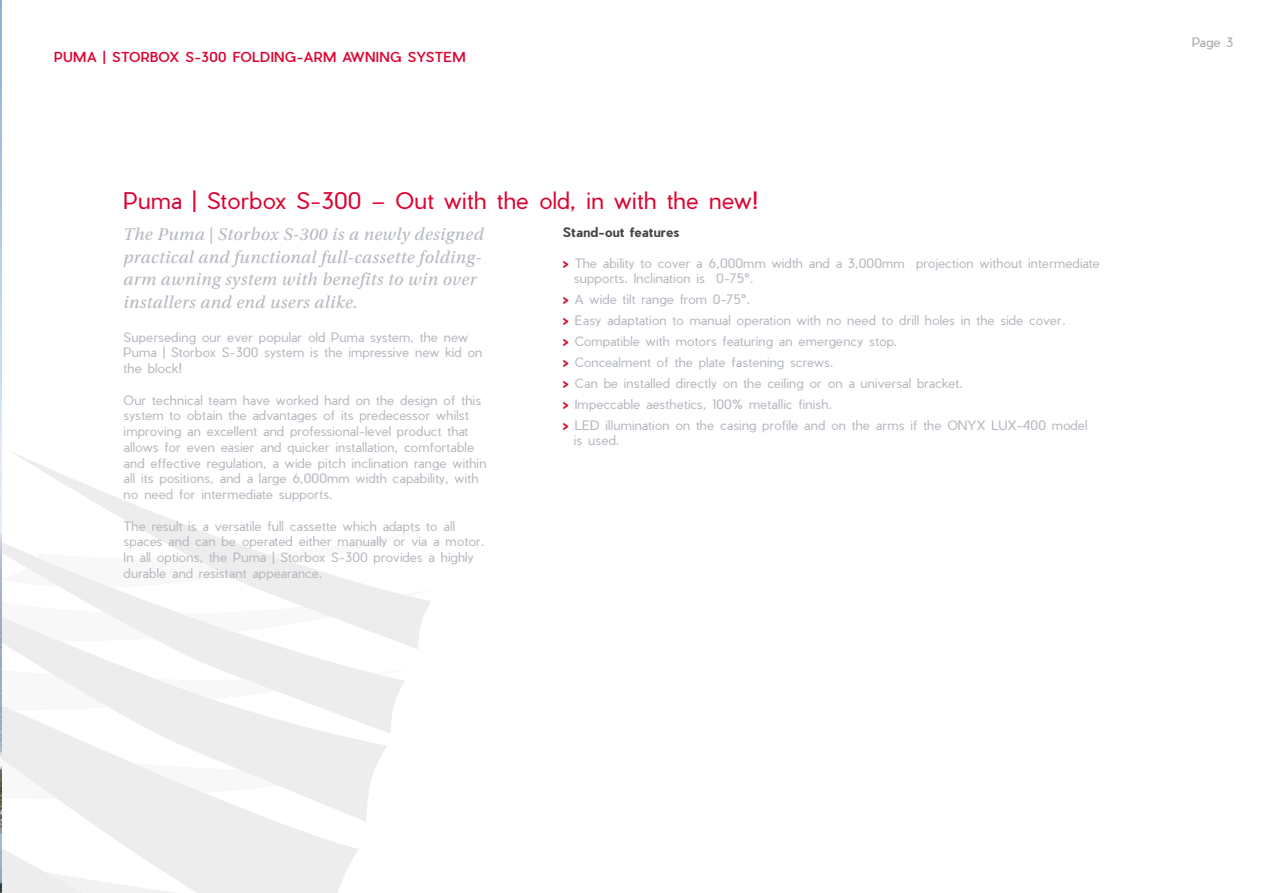
<style>
.page{position:relative;width:1263px;height:893px;background:#fff}
.page>*{position:absolute;margin:0;border:0;box-sizing:border-box;transform-origin:0 0}
.t1{font:300 22.5px "Pier Sans";letter-spacing:.025em;color:#dd0432}
.t2{font:italic 18px/22.5px "Utopia Std";letter-spacing:.025em;color:#b4b8bf}
.t3{font:500 13.5px "Pier Sans";letter-spacing:.035em;color:#dd0432}
.t4{font:300 12.75px/15.8px "Pier Sans";letter-spacing:.015em;color:#b4b8bf}
.t5{font:700 12.75px "Pier Sans";letter-spacing:.025em;color:#454545}
.t6{font:300 12.75px "Pier Sans";color:#a5a7aa}
.s1{font-weight:700;color:#d10d2e}
</style>
<div class="page">
<svg style="left:341px;top:736px;width:46px;height:85px;fill:#ededed"></svg>
<svg style="left:1px;top:513px;width:391px;height:220px;fill:#f1f1f2"></svg>
<svg style="left:7px;top:452px;width:412px;height:197px"></svg>
<svg style="left:1px;top:521px;width:430px;height:120px"></svg>
<svg style="left:1px;top:658px;width:404px;height:53px"></svg>
<svg style="left:374px;top:770px;width:6px;height:2px"></svg>
<svg style="left:1px;top:719px;width:340px;height:174px"></svg>
<img style="left:0;top:0;width:1px;height:893px">
<p class="t3" style="left:54px;top:48px;width:413px">PUMA | STORBOX S-300 FOLDING-ARM AWNING SYSTEM</p>
<h1 class="t1" style="left:123px;top:186px;width:636px">Puma | Storbox S-300 – Out with the old, in with the new!</h1>
<h2 class="t2" style="left:123px;top:223px;width:362px">The Puma | Storbox S-300 is a newly designed practical and functional full-cassette folding&shy;arm awning system with benefits to win over installers and end users alike.</h2>
<p class="t4" style="left:124px;top:329px;width:360px">Superseding our ever popular old Puma system, the new<br>Puma | Storbox S-300 system is the impressive new kid on the block!</p>
<p class="t4" style="left:124px;top:392px;width:364px">Our technical team have worked hard on the design of this system to obtain the advantages of its predecessor whilst improving an excellent and professional-level product that allows for even easier and quicker installation, comfortable and effective regulation, a wide pitch inclination range within all its positions, and a large 6,000mm width capability, with no need for intermediate supports.</p>
<p class="t4" style="left:124px;top:518px;width:362px">The result is a versatile full cassette which adapts to all spaces and can be operated either manually or via a motor.<br>In all options, the Puma | Storbox S-300 provides a highly durable and resistant appearance.</p>
<p class="t5" style="left:563px;top:223px;width:118px">Stand-out features</p>
<p class="t4" style="left:574px;top:255px;width:527px;line-height:15.3px;text-indent:-11px"><span class="s1">&gt;</span> The ability to cover a 6,000mm width and a 3,000mm projection without intermediate supports. Inclination is 0-75°.</p>
<p class="t4" style="left:563px;top:289px;width:526px;line-height:21px"><span class="s1">&gt;</span> A wide tilt range from 0-75°.<br><span class="s1">&gt;</span> Easy adaptation to manual operation with no need to drill holes in the side cover.<br><span class="s1">&gt;</span> Compatible with motors featuring an emergency stop.<br><span class="s1">&gt;</span> Concealment of the plate fastening screws.<br><span class="s1">&gt;</span> Can be installed directly on the ceiling or on a universal bracket.<br><span class="s1">&gt;</span> Impeccable aesthetics, 100% metallic finish.<br><span class="s1">&gt;</span> LED illumination on the casing profile and on the arms if the ONYX LUX-400 model</p>
<p class="t4" style="left:574px;top:433px;width:47px">is used.</p>
<p class="t6" style="left:1192px;top:34px;width:43px">Page 3</p>
</div>
